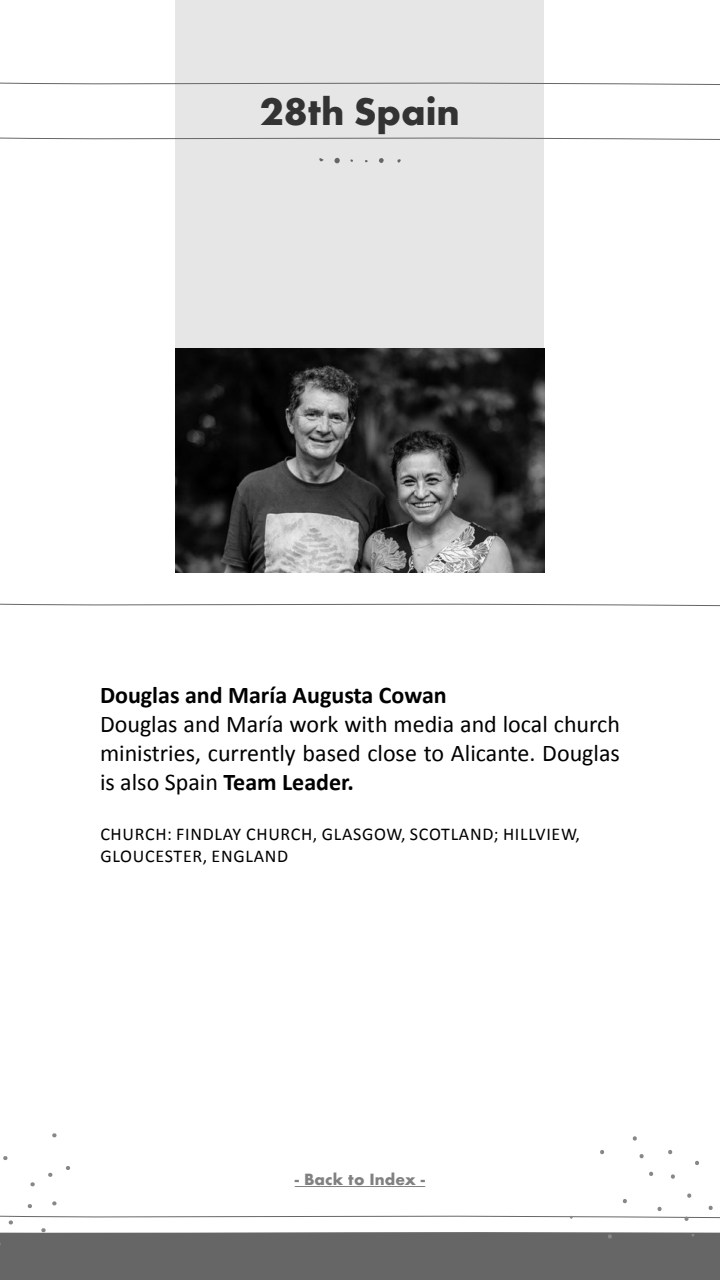
<style>
.page{position:relative;width:720px;height:1280px;background:#fff}
.page>*{position:absolute;margin:0;border:0;box-sizing:border-box;transform-origin:0 0}
.t1{font:700 40px "Futura PT";color:#333}
.t2{font:24px/28.8px "Calibri";color:#000;text-align:justify}
.t3{font:700 24px "Calibri";color:#000}
.t4{font:18px/21.6px "Calibri";letter-spacing:.04em;color:#000}
.t5{font:700 15px "Futura";color:#818181}
.s1{font-weight:700}
</style>
<div class="page">
<hr style="left:295px;top:1186px;width:130px;height:1px;background:#818181">
<div style="left:176px;top:0;width:368px;height:572px;background:#e6e6e6"></div>
<img style="left:176px;top:348px;width:368px;height:224px">
<svg style="left:397px;top:159px;width:4px;height:4px"></svg>
<svg style="left:379px;top:158px;width:5px;height:5px"></svg>
<svg style="left:334px;top:157px;width:6px;height:7px"></svg>
<svg style="left:319px;top:158px;width:5px;height:3px"></svg>
<svg style="left:0;top:138px;width:720px;height:2px"></svg>
<svg style="left:0;top:604px;width:720px;height:2px"></svg>
<svg style="left:0;top:83px;width:720px;height:2px"></svg>
<svg style="left:695px;top:1161px;width:4px;height:4px"></svg>
<svg style="left:671px;top:1174px;width:4px;height:5px"></svg>
<svg style="left:649px;top:1172px;width:5px;height:4px"></svg>
<svg style="left:668px;top:1150px;width:5px;height:4px"></svg>
<svg style="left:639px;top:1154px;width:5px;height:4px"></svg>
<svg style="left:632px;top:1136px;width:5px;height:5px"></svg>
<svg style="left:600px;top:1150px;width:5px;height:4px"></svg>
<svg style="left:3px;top:1156px;width:5px;height:4px"></svg>
<svg style="left:30px;top:1182px;width:5px;height:5px"></svg>
<svg style="left:0;top:1193px;width:720px;height:87px"></svg>
<svg style="left:48px;top:1172px;width:4px;height:5px"></svg>
<svg style="left:66px;top:1166px;width:4px;height:4px"></svg>
<svg style="left:52px;top:1133px;width:5px;height:5px"></svg>
<h1 class="t1" style="left:260px;top:86px;width:202px">28th Spain</h1>
<p class="t3" style="left:100px;top:678px;width:348px">Douglas and María Augusta Cowan</p>
<p class="t2" style="left:100px;top:709px;width:521px">Douglas and María work with media and local church ministries, currently based close to Alicante. Douglas is also Spain <span class="s1">Team Leader.</span></p>
<p class="t4" style="left:100px;top:823px;width:481px">CHURCH: FINDLAY CHURCH, GLASGOW, SCOTLAND; HILLVIEW,<br>GLOUCESTER, ENGLAND</p>
<p class="t5" style="left:295px;top:1169px;width:132px">- Back to Index -</p>
</div>
